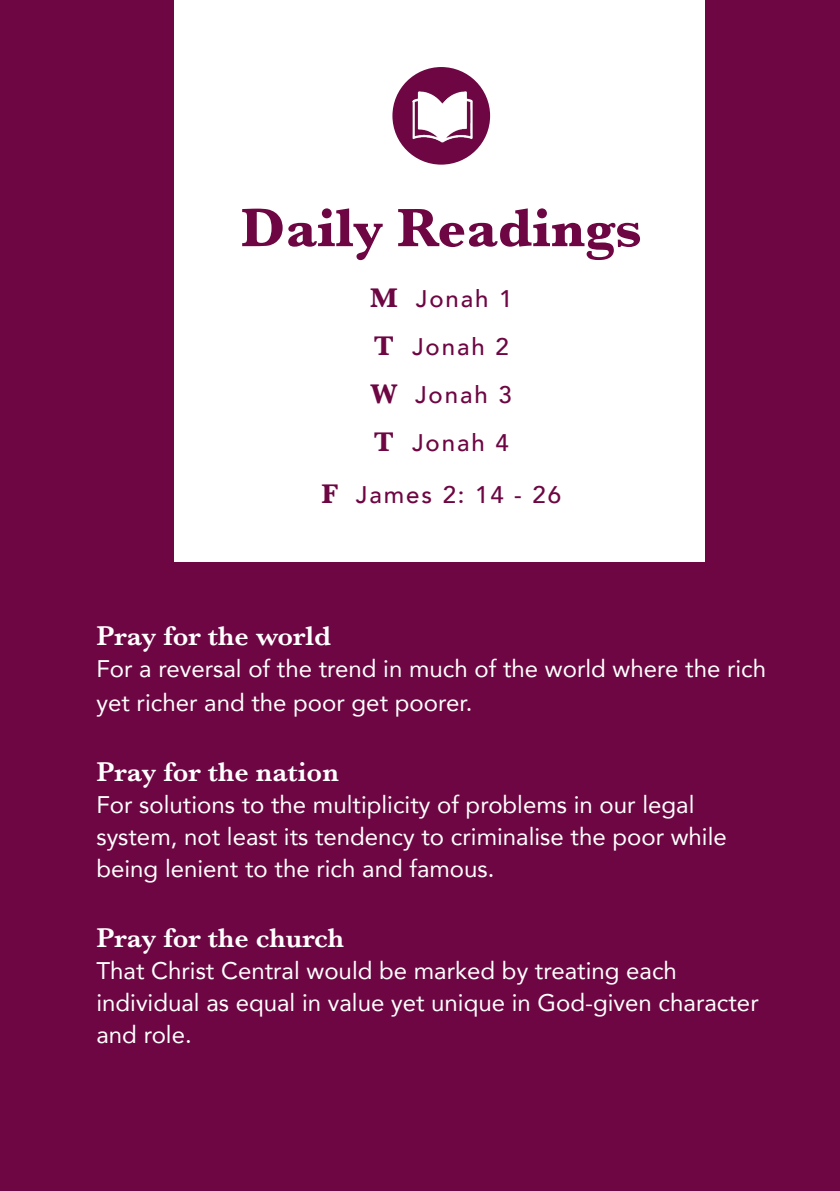
<style>
.page{position:relative;width:840px;height:1191px;background:#fff}
.page>*{position:absolute;margin:0;border:0;box-sizing:border-box;transform-origin:0 0}
.t1{font:700 56px "Baskerville";color:#6d0642}
.t2{font:600 28px "Baskerville";color:#fff}
.t3{font:24px/32px "Avenir";color:#fff}
.t4{font:500 24px "Avenir";letter-spacing:.08em;color:#6d0642}
.s1{font-family:"Baskerville";font-weight:700;font-size:28px}
</style>
<div class="page">
<div style="left:0;top:0;width:839px;height:1191px;background:#6d0642"></div>
<div style="left:174px;top:0;width:530px;height:561px;background:#fff"></div>
<div style="left:392px;top:67px;width:98px;height:98px;background:#6d0642;border-radius:50%"></div>
<img style="left:392px;top:89px;width:99px;height:76px">
<p class="t1" style="left:240px;top:189px;width:403px">Daily Readings</p>
<p class="t4" style="left:370px;top:277px;width:144px"><span class="s1">M</span> Jonah 1</p>
<p class="t4" style="left:373px;top:325px;width:136px"><span class="s1">T</span> Jonah 2</p>
<p class="t4" style="left:370px;top:373px;width:142px"><span class="s1">W</span> Jonah 3</p>
<p class="t4" style="left:373px;top:421px;width:136px"><span class="s1">T</span> Jonah 4</p>
<p class="t4" style="left:321px;top:473px;width:241px"><span class="s1">F</span> James 2: 14 - 26</p>
<p class="t2" style="left:96px;top:616px;width:236px">Pray for the world</p>
<p class="t3" style="left:96px;top:651px;width:670px;line-height:34px">For a reversal of the trend in much of the world where the rich yet richer and the poor get poorer.</p>
<p class="t2" style="left:96px;top:752px;width:244px">Pray for the nation</p>
<p class="t3" style="left:96px;top:788px;width:631px">For solutions to the multiplicity of problems in our legal system, not least its tendency to criminalise the poor while being lenient to the rich and famous.</p>
<p class="t2" style="left:96px;top:918px;width:249px">Pray for the church</p>
<p class="t3" style="left:96px;top:954px;width:663px">That Christ Central would be marked by treating each individual as equal in value yet unique in God-given character and role.</p>
</div>
